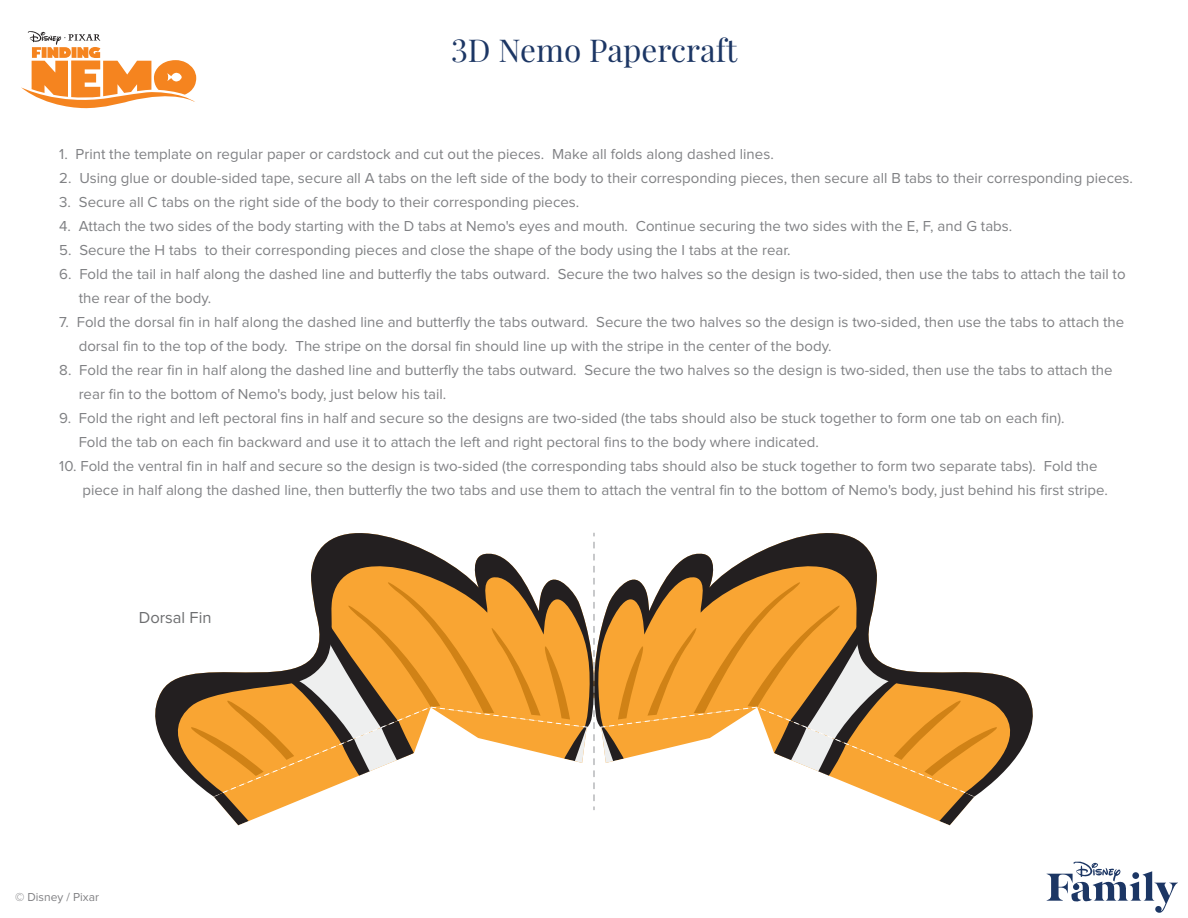
<style>
.page{position:relative;width:1188px;height:918px;background:#fff}
.page>*{position:absolute;margin:0;border:0;box-sizing:border-box;transform-origin:0 0}
.t1{font:16.5px "Proxima Nova";color:#6d6e70}
.t2{font:15.45px "Playfair Display";color:#1c3664}
.t3{font:15px/24px "Proxima Nova";color:#808184}
.t4{font:12px "Proxima Nova";color:#808083}
</style>
<div class="page">
<svg style="left:783px;top:533px;width:250px;height:230px"></svg>
<svg style="left:155px;top:532px;width:440px;height:265px"></svg>
<svg style="left:176px;top:573px;width:412px;height:252px"></svg>
<svg style="left:594px;top:542px;width:418px;height:283px"></svg>
<svg style="left:1047px;top:861px;width:131px;height:52px"></svg>
<svg style="left:21px;top:31px;width:176px;height:78px"></svg>
<p class="t2" style="left:451px;top:48px;width:288px">3D Nemo Papercraft</p>
<p class="t3" style="left:59px;top:143px;width:716px">1. Print the template on regular paper or cardstock and cut out the pieces. Make all folds along dashed lines.</p>
<p class="t3" style="left:59px;top:167px;width:1075px">2. Using glue or double-sided tape, secure all A tabs on the left side of the body to their corresponding pieces, then secure all B tabs to their corresponding pieces.</p>
<p class="t3" style="left:59px;top:191px;width:522px">3. Secure all C tabs on the right side of the body to their corresponding pieces.</p>
<p class="t3" style="left:59px;top:215px;width:955px">4. Attach the two sides of the body starting with the D tabs at Nemo's eyes and mouth. Continue securing the two sides with the E, F, and G tabs.</p>
<p class="t3" style="left:59px;top:239px;width:733px">5. Secure the H tabs to their corresponding pieces and close the shape of the body using the I tabs at the rear.</p>
<p class="t3" style="left:79px;top:263px;width:1048px;text-indent:-19px">6. Fold the tail in half along the dashed line and butterfly the tabs outward. Secure the two halves so the design is two-sided, then use the tabs to attach the tail to the rear of the body.</p>
<p class="t3" style="left:79px;top:311px;width:1047px;text-indent:-19px">7. Fold the dorsal fin in half along the dashed line and butterfly the tabs outward. Secure the two halves so the design is two-sided, then use the tabs to attach the dorsal fin to the top of the body. The stripe on the dorsal fin should line up with the stripe in the center of the body.</p>
<p class="t3" style="left:79px;top:359px;width:1035px;text-indent:-19px">8. Fold the rear fin in half along the dashed line and butterfly the tabs outward. Secure the two halves so the design is two-sided, then use the tabs to attach the rear fin to the bottom of Nemo's body, just below his tail.</p>
<p class="t3" style="left:79px;top:407px;width:988px;text-indent:-19px">9. Fold the right and left pectoral fins in half and secure so the designs are two-sided (the tabs should also be stuck together to form one tab on each fin).<br>Fold the tab on each fin backward and use it to attach the left and right pectoral fins to the body where indicated.</p>
<p class="t3" style="left:83px;top:455px;width:1027px;text-indent:-23px">10. Fold the ventral fin in half and secure so the design is two-sided (the corresponding tabs should also be stuck together to form two separate tabs). Fold the piece in half along the dashed line, then butterfly the two tabs and use them to attach the ventral fin to the bottom of Nemo's body, just behind his first stripe.</p>
<p class="t1" style="left:139px;top:610px;width:74px">Dorsal Fin</p>
<p class="t4" style="left:15px;top:892px;width:86px">© Disney / Pixar</p>
</div>
